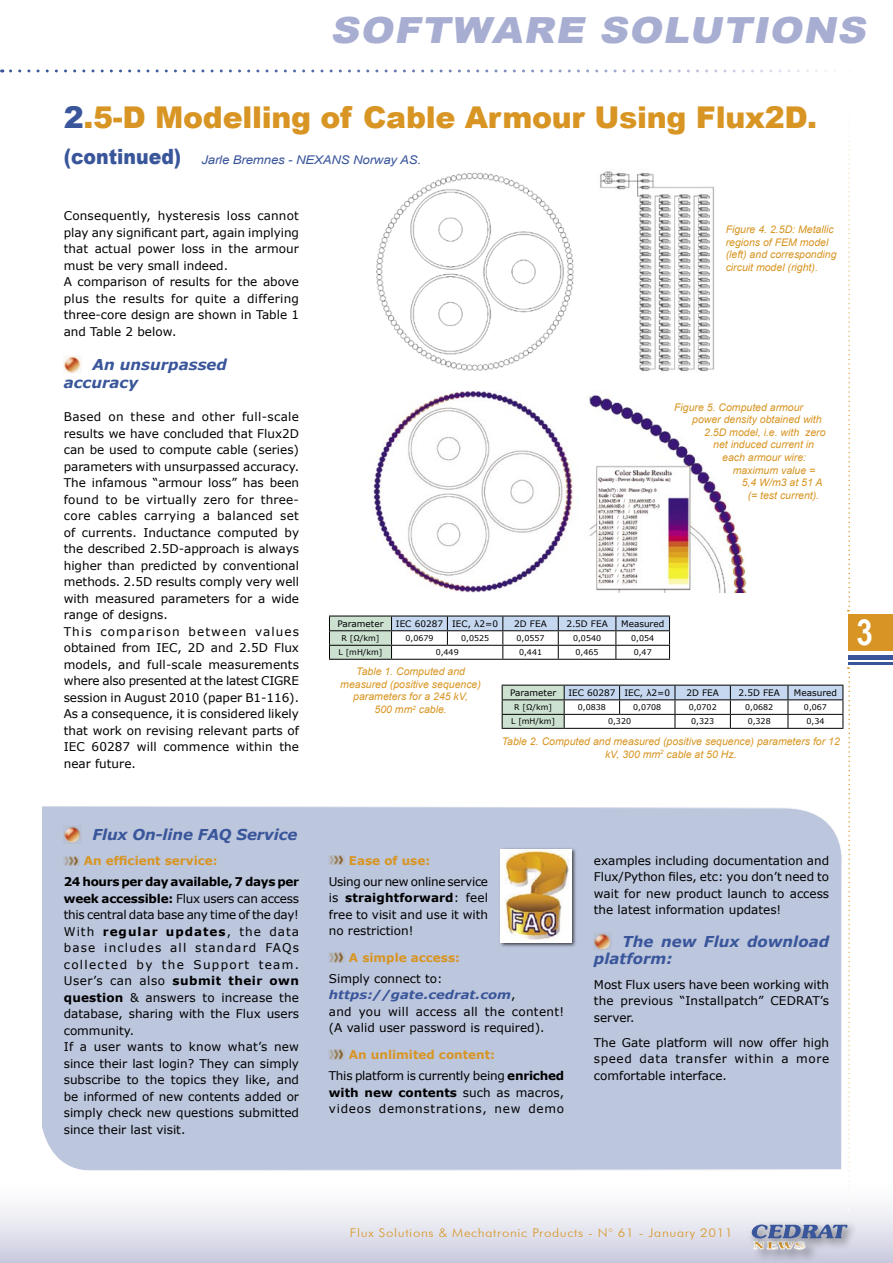
<style>
.page{position:relative;width:893px;height:1263px;background:#fff}
.page>*{position:absolute;margin:0;border:0;box-sizing:border-box;transform-origin:0 0}
.t1{font:italic 900 36px "Arial";color:#a8aed2;scale:1.1 1}
.t2{font:700 36px "Arial Narrow";color:#fff}
.t3{font:900 30px "Arial";letter-spacing:-.01em;color:#d89523}
.t4{font:900 21px "Arial";color:#3a569b;scale:.9 1}
.t5{font:italic 700 15px/16.5px "Verdana";color:#3a569b}
.t6{font:12px/16.5px "Verdana";color:#000;text-align:justify}
.t7{font:700 12px "Verdana";color:#d89523}
.t8{font:300 12px "Futura BT";letter-spacing:.05em;color:#d89523;scale:1.1 1}
.t9{font:italic 12px "Arial";letter-spacing:-.01em;color:#3a569b;scale:1.1 1}
.t10{font:italic 700 12px "Verdana";color:#3a569b;scale:1.1 1}
.t11{font:italic 10.5px/12.6px "Arial";color:#d89523;text-align:center}
.t12{font:8.85px "Verdana";color:#000}
.t13{font:7.95px "Verdana";color:#000}
.s1{color:#3a569b}
.s2{font-weight:700}
.s3{font-weight:400;font-style:normal;color:#000}
</style>
<div class="page">
<div style="left:0;top:1178px;width:893px;height:85px;background:linear-gradient(to bottom,#fff,#cdcde0)"></div>
<svg style="left:11px;top:69px;width:816px;height:3px"></svg>
<svg style="left:848px;top:126px;width:2px;height:485px"></svg>
<div style="left:848px;top:614px;width:45px;height:37px;background:#d89523"></div>
<div style="left:848px;top:655px;width:45px;height:5px;background:#3a569b"></div>
<hr style="left:848px;top:662px;width:45px;height:2px;background:#3a569b">
<div style="left:751px;top:1238px;width:69px;height:25px;background:#000;opacity:.4"></div>
<div style="left:746px;top:1218px;width:114px;height:34px;background:#000;opacity:.5"></div>
<svg style="left:752px;top:1224px;width:95px;height:25px;background:#9aa0b7"></svg>
<div style="left:42px;top:806px;width:460px;height:364px;background:#bcc6dd"></div>
<div style="left:498px;top:847px;width:80px;height:102px;background:#000;opacity:.7"></div>
<img style="left:329px;top:855px;width:16px;height:10px">
<img style="left:329px;top:953px;width:16px;height:9px">
<img style="left:329px;top:1050px;width:16px;height:9px">
<img style="left:64px;top:826px;width:17px;height:17px">
<img style="left:64px;top:856px;width:16px;height:9px">
<img style="left:64px;top:356px;width:17px;height:17px">
<img style="left:376px;top:172px;width:198px;height:199px">
<img style="left:600px;top:171px;width:115px;height:200px">
<img style="left:373px;top:391px;width:373px;height:201px">
<hr style="left:329px;top:615px;width:63px;height:1px;background:#000">
<hr style="left:392px;top:615px;width:55px;height:1px;background:#000">
<hr style="left:447px;top:615px;width:56px;height:1px;background:#000">
<hr style="left:503px;top:615px;width:55px;height:1px;background:#000">
<hr style="left:558px;top:615px;width:58px;height:1px;background:#000">
<hr style="left:616px;top:615px;width:54px;height:1px;background:#000">
<svg style="left:329px;top:616px;width:341px;height:43px"></svg>
<hr style="left:329px;top:659px;width:63px;height:1px;background:#000">
<hr style="left:392px;top:659px;width:55px;height:1px;background:#000">
<hr style="left:447px;top:659px;width:56px;height:1px;background:#000">
<hr style="left:503px;top:659px;width:55px;height:1px;background:#000">
<hr style="left:558px;top:659px;width:58px;height:1px;background:#000">
<hr style="left:616px;top:659px;width:54px;height:1px;background:#000">
<svg style="left:502px;top:667px;width:348px;height:543px"></svg>
<hr style="left:502px;top:728px;width:62px;height:1px;background:#000">
<hr style="left:564px;top:728px;width:56px;height:1px;background:#000">
<hr style="left:620px;top:728px;width:55px;height:1px;background:#000">
<hr style="left:675px;top:728px;width:55px;height:1px;background:#000">
<hr style="left:730px;top:728px;width:58px;height:1px;background:#000">
<hr style="left:788px;top:728px;width:55px;height:1px;background:#000">
<p class="t1" style="left:330px;top:4px;width:496px">SOFTWARE SOLUTIONS</p>
<p class="t3" style="left:64px;top:95px;width:755px"><span class="s1">2</span>.5-D Modelling of Cable Armour Using Flux2D.</p>
<p class="t4" style="left:64px;top:141px;width:132px">(continued)</p>
<p class="t9" style="left:201px;top:152px;width:201px">Jarle Bremnes - NEXANS Norway AS.</p>
<p class="t6" style="left:64px;top:207px;width:237px">Consequently, hysteresis loss cannot play any significant part, again implying that actual power loss in the armour must be very small indeed.</p>
<p class="t6" style="left:64px;top:273px;width:237px">A comparison of results for the above plus the results for quite a differing three-core design are shown in Table 1 and Table 2 below.</p>
<p class="t5" style="left:64px;top:355px;width:165px;line-height:18px;text-indent:29px">An unsurpassed accuracy</p>
<p class="t6" style="left:64px;top:408px;width:237px">Based on these and other full-scale results we have concluded that Flux2D can be used to compute cable (series) parameters with unsurpassed accuracy.<br>The infamous “armour loss” has been found to be virtually zero for three&shy;core cables carrying a balanced set of currents. Inductance computed by the described 2.5D-approach is always higher than predicted by conventional methods. 2.5D results comply very well with measured parameters for a wide range of designs.</p>
<p class="t6" style="left:64px;top:623px;width:237px">This comparison between values obtained from IEC, 2D and 2.5D Flux models, and full-scale measurements where also presented at the latest CIGRE session in August 2010 (paper B1-116).<br>As a consequence, it is considered likely that work on revising relevant parts of IEC 60287 will commence within the near future.</p>
<p class="t11" style="left:726px;top:223px;width:112px;text-align:left">Figure 4. 2.5D: Metallic regions of FEM model (left) and corresponding circuit model (right).</p>
<p class="t11" style="left:674px;top:401px;width:130px">Figure 5. Computed armour</p>
<p class="t11" style="left:692px;top:413px;width:131px">power density obtained with</p>
<p class="t11" style="left:704px;top:426px;width:123px">2.5D model, i.e. with zero</p>
<p class="t11" style="left:713px;top:438px;width:102px">net induced current in</p>
<p class="t11" style="left:722px;top:451px;width:86px">each armour wire:</p>
<p class="t11" style="left:733px;top:464px;width:84px">maximum value =</p>
<p class="t11" style="left:742px;top:476px;width:82px">5,4 W/m3 at 51 A</p>
<p class="t11" style="left:748px;top:489px;width:73px">(= test current).</p>
<p class="t12" style="left:337px;top:618px;width:48px">Parameter</p>
<p class="t12" style="left:396px;top:618px;width:49px">IEC 60287</p>
<p class="t12" style="left:452px;top:618px;width:47px">IEC, λ2=0</p>
<p class="t12" style="left:514px;top:618px;width:34px">2D FEA</p>
<p class="t12" style="left:566px;top:618px;width:43px">2.5D FEA</p>
<p class="t12" style="left:621px;top:618px;width:45px">Measured</p>
<p class="t13" style="left:342px;top:633px;width:39px">R [Ω/km]</p>
<p class="t13" style="left:405px;top:633px;width:30px">0,0679</p>
<p class="t13" style="left:461px;top:633px;width:30px">0,0525</p>
<p class="t13" style="left:516px;top:633px;width:30px">0,0557</p>
<p class="t13" style="left:573px;top:633px;width:30px">0,0540</p>
<p class="t13" style="left:631px;top:633px;width:25px">0,054</p>
<p class="t13" style="left:338px;top:647px;width:46px">L [mH/km]</p>
<p class="t13" style="left:436px;top:647px;width:25px">0,449</p>
<p class="t13" style="left:519px;top:647px;width:25px">0,441</p>
<p class="t13" style="left:576px;top:647px;width:25px">0,465</p>
<p class="t13" style="left:634px;top:647px;width:19px">0,47</p>
<p class="t12" style="left:510px;top:687px;width:48px">Parameter</p>
<p class="t12" style="left:568px;top:687px;width:49px">IEC 60287</p>
<p class="t12" style="left:624px;top:687px;width:47px">IEC, λ2=0</p>
<p class="t12" style="left:686px;top:687px;width:34px">2D FEA</p>
<p class="t12" style="left:738px;top:687px;width:43px">2.5D FEA</p>
<p class="t12" style="left:794px;top:687px;width:45px">Measured</p>
<p class="t13" style="left:514px;top:702px;width:39px">R [Ω/km]</p>
<p class="t13" style="left:578px;top:702px;width:30px">0,0838</p>
<p class="t13" style="left:633px;top:702px;width:30px">0,0708</p>
<p class="t13" style="left:689px;top:702px;width:30px">0,0702</p>
<p class="t13" style="left:745px;top:702px;width:30px">0,0682</p>
<p class="t13" style="left:804px;top:702px;width:25px">0,067</p>
<p class="t13" style="left:511px;top:716px;width:46px">L [mH/km]</p>
<p class="t13" style="left:608px;top:716px;width:25px">0,320</p>
<p class="t13" style="left:691px;top:716px;width:25px">0,323</p>
<p class="t13" style="left:748px;top:716px;width:25px">0,328</p>
<p class="t13" style="left:806px;top:716px;width:19px">0,34</p>
<p class="t11" style="left:340px;top:665px;width:142px">Table 1. Computed and measured (positive sequence) parameters for a 245 kV,</p>
<p class="t11" style="left:374px;top:703px;width:74px">500 mm<sup>2</sup> cable.</p>
<p class="t11" style="left:502px;top:735px;width:340px">Table 2. Computed and measured (positive sequence) parameters for 12 kV, 300 mm<sup>2</sup> cable at 50 Hz.</p>
<p class="t2" style="left:857px;top:605px;width:18px">3</p>
<p class="t5" style="left:92px;top:826px;width:206px">Flux On-line FAQ Service</p>
<p class="t7" style="left:84px;top:853px;width:135px">An efficient service:</p>
<p class="t6" style="left:64px;top:873px;width:237px"><span class="s2">24 hours per day available, 7 days per week accessible:</span> Flux users can access this central data base any time of the day!<br>With <span class="s2">regular updates</span>, the data base includes all standard FAQs collected by the Support team.<br>User’s can also <span class="s2">submit their own question</span> &amp; answers to increase the database, sharing with the Flux users community.</p>
<p class="t6" style="left:64px;top:1038px;width:237px">If a user wants to know what’s new since their last login? They can simply subscribe to the topics they like, and be informed of new contents added or simply check new questions submitted since their last visit.</p>
<p class="t7" style="left:349px;top:853px;width:83px">Ease of use:</p>
<p class="t6" style="left:329px;top:872px;width:161px">Using our new online service is <span class="s2">straightforward</span>: feel free to visit and use it with no restriction!</p>
<p class="t7" style="left:349px;top:950px;width:113px">A simple access:</p>
<p class="t6" style="left:329px;top:970px;width:115px">Simply connect to:</p>
<p class="t10" style="left:329px;top:987px;width:171px">https://gate.cedrat.com<span class="s3">,</span></p>
<p class="t6" style="left:329px;top:1003px;width:237px">and you will access all the content! (A valid user password is required).</p>
<p class="t7" style="left:349px;top:1047px;width:148px">An unlimited content:</p>
<p class="t6" style="left:329px;top:1067px;width:237px">This platform is currently being <span class="s2">enriched with new contents</span> such as macros, videos demonstrations, new demo</p>
<p class="t6" style="left:594px;top:851px;width:237px">examples including documentation and Flux/Python files, etc: you don’t need to wait for new product launch to access the latest information updates!</p>
<p class="t5" style="left:594px;top:933px;width:237px;text-indent:29px">The new Flux download platform:</p>
<p class="t6" style="left:594px;top:975px;width:237px">Most Flux users have been working with the previous “Installpatch” CEDRAT’s server.</p>
<p class="t6" style="left:594px;top:1033px;width:237px">The Gate platform will now offer high speed data transfer within a more comfortable interface.</p>
<p class="t8" style="left:350px;top:1226px;width:349px">Flux Solutions &amp; Mechatronic Products - N° 61 - January 2011</p>
</div>
